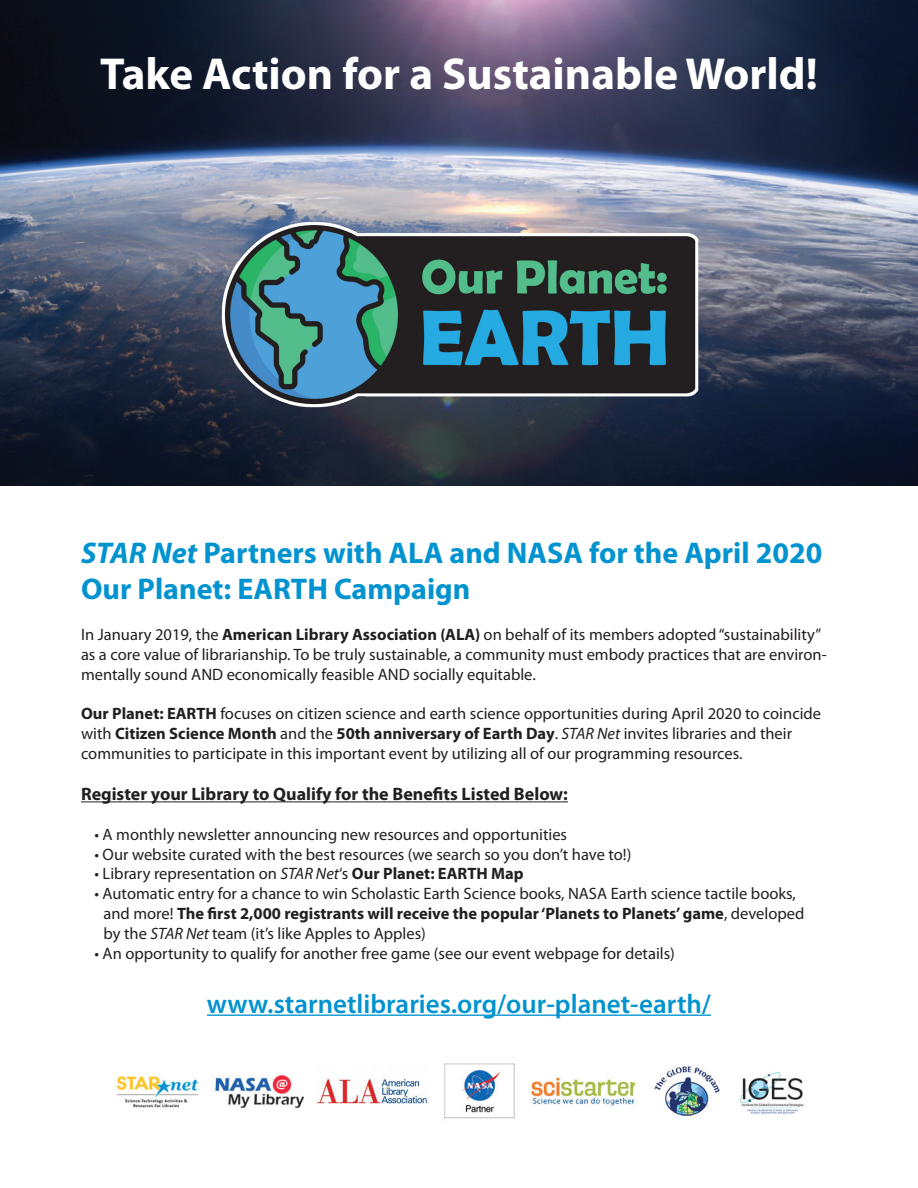
<style>
.page{position:relative;width:918px;height:1188px;background:#fff}
.page>*{position:absolute;margin:0;border:0;box-sizing:border-box;transform-origin:0 0}
.Headline{font:700 45px "Myriad Pro";color:#fff}
.Subhead{font:700 30px/36px "Myriad Pro";color:#0093d0}
.Web_Link{font:600 27px "Myriad Pro";color:#0093d0}
.Subhead_2{font:700 18px "Myriad Pro";color:#231f20}
.Body{font:16.5px/19.8px "Myriad Pro";color:#231f20}
.s1{font-style:italic}
.s2{font-weight:700}
</style>
<div class="page">
<img style="left:0;top:0;width:918px;height:486px">
<img style="left:115px;top:1063px;width:689px;height:56px">
<hr style="left:81px;top:801px;width:487px;height:1px;background:#231f20">
<hr style="left:207px;top:1015px;width:504px;height:1px;background:#0093d0">
<img style="left:221px;top:222px;width:477px;height:185px">
<p class="Headline" style="left:100px;top:45px;width:719px">Take Action for a Sustainable World!</p>
<p class="Subhead" style="left:81px;top:533px;width:743px"><span class="s1">STAR Net</span> Partners with ALA and NASA for the April 2020<br>Our Planet: EARTH Campaign</p>
<p class="Body" style="left:81px;top:624px;width:747px">In January 2019, the <span class="s2">American Library Association (ALA)</span> on behalf of its members adopted “sustainability” as a core value of librarianship. To be truly sustainable, a community must embody practices that are environ&shy;mentally sound AND economically feasible AND socially equitable.</p>
<p class="Body" style="left:81px;top:703px;width:742px"><span class="s2">Our Planet: EARTH</span> focuses on citizen science and earth science opportunities during April 2020 to coincide with <span class="s2">Citizen Science Month</span> and the <span class="s2">50th anniversary of Earth Day</span>. <span class="s1">STAR Net</span> invites libraries and their communities to participate in this important event by utilizing all of our programming resources.</p>
<p class="Subhead_2" style="left:81px;top:782px;width:489px">Register your Library to Qualify for the Benefits Listed Below:</p>
<p class="Body" style="left:94px;top:824px;width:474px">• A monthly newsletter announcing new resources and opportunities</p>
<p class="Body" style="left:94px;top:844px;width:538px">• Our website curated with the best resources (we search so you don’t have to!)</p>
<p class="Body" style="left:94px;top:864px;width:431px">• Library representation on <span class="s1">STAR Net</span>‘s <span class="s2">Our Planet: EARTH Map</span></p>
<p class="Body" style="left:103px;top:883px;width:702px;text-indent:-9px">• Automatic entry for a chance to win Scholastic Earth Science books, NASA Earth science tactile books, and more! <span class="s2">The first 2,000 registrants will receive the popular ‘Planets to Planets’ game</span>, developed by the <span class="s1">STAR Net</span> team (it’s like Apples to Apples)</p>
<p class="Body" style="left:94px;top:943px;width:582px">• An opportunity to qualify for another free game (see our event webpage for details)</p>
<p class="Web_Link" style="left:207px;top:986px;width:506px">www.starnetlibraries.org/our-planet-earth/</p>
</div>
